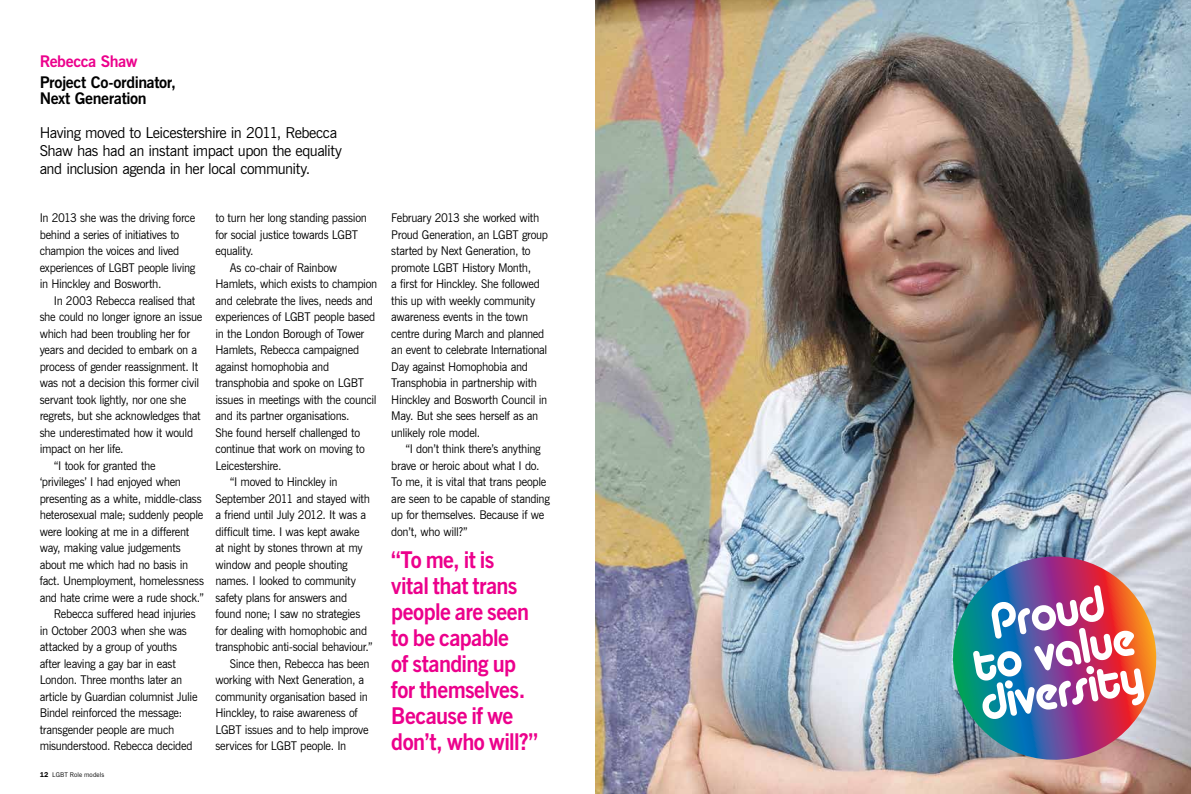
<style>
.page{position:relative;width:1191px;height:794px;background:#fff}
.page>*{position:absolute;margin:0;border:0;box-sizing:border-box;transform-origin:0 0}
.t1{font:49.5px/39.3px "Alba";color:#fff;text-align:center;scale:.95 1}
.t2{font:700 23px/26px "News Gothic BT";letter-spacing:-.025em;color:#ec008c;scale:.95 1}
.t3{font:700 16px/16px "News Gothic BT";letter-spacing:-.025em;color:#000}
.t4{font:700 16px "News Gothic BT";letter-spacing:-.025em;color:#ec008c}
.t5{font:15px/18px "News Gothic BT";letter-spacing:-.035em;color:#000}
.t6{font:12px/16.5px "News Gothic BT";letter-spacing:-.025em;color:#000;scale:.95 1}
.t7{font:6.5px "News Gothic BT";letter-spacing:.005em;color:#000}
.s1{font-family:"Franklin Gothic IT Cby BT";font-weight:600;font-size:7px}
</style>
<div class="page">
<img style="left:595px;top:0;width:596px;height:794px">
<svg style="left:944px;top:556px;width:220px;height:212px;background:#836d8c"></svg>
<h3 class="t4" style="left:40px;top:51px;width:99px">Rebecca Shaw</h3>
<h3 class="t3" style="left:40px;top:75px;width:138px">Project Co-ordinator,<br>Next Generation</h3>
<p class="t5" style="left:40px;top:123px;width:304px">Having moved to Leicestershire in 2011, Rebecca<br>Shaw has had an instant impact upon the equality and inclusion agenda in her local community.</p>
<p class="t6" style="left:40px;top:209px;width:165px">In 2013 she was the driving force behind a series of initiatives to champion the voices and lived experiences of LGBT people living in Hinckley and Bosworth.</p>
<p class="t6" style="left:54px;top:292px;width:150px">In 2003 Rebecca realised that</p>
<p class="t6" style="left:40px;top:308px;width:173px">she could no longer ignore an issue</p>
<p class="t6" style="left:40px;top:325px;width:160px">which had been troubling her for</p>
<p class="t6" style="left:40px;top:341px;width:167px">years and decided to embark on a</p>
<p class="t6" style="left:40px;top:358px;width:168px">process of gender reassignment. It</p>
<p class="t6" style="left:40px;top:374px;width:169px">was not a decision this former civil</p>
<p class="t6" style="left:40px;top:391px;width:156px">servant took lightly, nor one she</p>
<p class="t6" style="left:40px;top:407px;width:171px">regrets, but she acknowledges that</p>
<p class="t6" style="left:40px;top:424px;width:163px">she underestimated how it would</p>
<p class="t6" style="left:40px;top:440px;width:90px">impact on her life.</p>
<p class="t6" style="left:54px;top:457px;width:109px">“I took for granted the</p>
<p class="t6" style="left:40px;top:473px;width:150px">‘privileges’ I had enjoyed when</p>
<p class="t6" style="left:40px;top:490px;width:172px">presenting as a white, middle-class</p>
<p class="t6" style="left:40px;top:506px;width:174px">heterosexual male; suddenly people</p>
<p class="t6" style="left:40px;top:523px;width:159px">were looking at me in a different</p>
<p class="t6" style="left:40px;top:539px;width:150px">way, making value judgements</p>
<p class="t6" style="left:40px;top:556px;width:158px">about me which had no basis in</p>
<p class="t6" style="left:40px;top:572px;width:175px">fact. Unemployment, homelessness</p>
<p class="t6" style="left:40px;top:589px;width:175px">and hate crime were a rude shock.”</p>
<p class="t6" style="left:54px;top:605px;width:151px">Rebecca suffered head injuries</p>
<p class="t6" style="left:40px;top:622px;width:156px">in October 2003 when she was</p>
<p class="t6" style="left:40px;top:638px;width:146px">attacked by a group of youths</p>
<p class="t6" style="left:40px;top:655px;width:145px">after leaving a gay bar in east</p>
<p class="t6" style="left:40px;top:671px;width:151px">London. Three months later an</p>
<p class="t6" style="left:40px;top:688px;width:168px">article by Guardian columnist Julie</p>
<p class="t6" style="left:40px;top:704px;width:151px">Bindel reinforced the message:</p>
<p class="t6" style="left:40px;top:721px;width:143px">transgender people are much</p>
<p class="t6" style="left:40px;top:737px;width:162px">misunderstood. Rebecca decided</p>
<p class="t7" style="left:40px;top:770px;width:66px"><span class="s1">12</span> LGBT Role models</p>
<p class="t6" style="left:215px;top:209px;width:161px">to turn her long standing passion</p>
<p class="t6" style="left:215px;top:226px;width:152px">for social justice towards LGBT</p>
<p class="t6" style="left:215px;top:242px;width:42px">equality.</p>
<p class="t6" style="left:230px;top:259px;width:114px">As co-chair of Rainbow</p>
<p class="t6" style="left:215px;top:275px;width:172px">Hamlets, which exists to champion</p>
<p class="t6" style="left:215px;top:292px;width:167px">and celebrate the lives, needs and</p>
<p class="t6" style="left:215px;top:308px;width:170px">experiences of LGBT people based</p>
<p class="t6" style="left:215px;top:325px;width:158px">in the London Borough of Tower</p>
<p class="t6" style="left:215px;top:341px;width:153px">Hamlets, Rebecca campaigned</p>
<p class="t6" style="left:215px;top:358px;width:121px">against homophobia and</p>
<p class="t6" style="left:215px;top:374px;width:158px">transphobia and spoke on LGBT</p>
<p class="t6" style="left:215px;top:391px;width:171px">issues in meetings with the council</p>
<p class="t6" style="left:215px;top:407px;width:143px">and its partner organisations.</p>
<p class="t6" style="left:215px;top:424px;width:154px">She found herself challenged to</p>
<p class="t6" style="left:215px;top:440px;width:159px">continue that work on moving to</p>
<p class="t6" style="left:215px;top:457px;width:71px">Leicestershire.</p>
<p class="t6" style="left:230px;top:473px;width:115px">“I moved to Hinckley in</p>
<p class="t6" style="left:215px;top:490px;width:164px">September 2011 and stayed with</p>
<p class="t6" style="left:215px;top:506px;width:160px">a friend until July 2012. It was a</p>
<p class="t6" style="left:215px;top:523px;width:153px">difficult time. I was kept awake</p>
<p class="t6" style="left:215px;top:539px;width:156px">at night by stones thrown at my</p>
<p class="t6" style="left:215px;top:556px;width:141px">window and people shouting</p>
<p class="t6" style="left:215px;top:572px;width:149px">names. I looked to community</p>
<p class="t6" style="left:215px;top:589px;width:140px">safety plans for answers and</p>
<p class="t6" style="left:215px;top:605px;width:154px">found none; I saw no strategies</p>
<p class="t6" style="left:215px;top:622px;width:161px">for dealing with homophobic and</p>
<p class="t6" style="left:215px;top:638px;width:167px">transphobic anti-social behaviour.”</p>
<p class="t6" style="left:230px;top:655px;width:149px">Since then, Rebecca has been</p>
<p class="t6" style="left:215px;top:671px;width:158px">working with Next Generation, a</p>
<p class="t6" style="left:215px;top:688px;width:162px">community organisation based in</p>
<p class="t6" style="left:215px;top:704px;width:151px">Hinckley, to raise awareness of</p>
<p class="t6" style="left:215px;top:721px;width:163px">LGBT issues and to help improve</p>
<p class="t6" style="left:215px;top:737px;width:139px">services for LGBT people. In</p>
<p class="t6" style="left:391px;top:209px;width:167px">February 2013 she worked with<br>Proud Generation, an LGBT group started by Next Generation, to promote LGBT History Month,<br>a first for Hinckley. She followed this up with weekly community awareness events in the town centre during March and planned an event to celebrate International<br>Day against Homophobia and<br>Transphobia in partnership with<br>Hinckley and Bosworth Council in<br>May. But she sees herself as an unlikely role model.</p>
<p class="t6" style="left:391px;top:440px;width:168px;text-indent:14px">“I don’t think there’s anything brave or heroic about what I do.<br>To me, it is vital that trans people are seen to be capable of standing up for themselves. Because if we don’t, who will?”</p>
<h2 class="t2" style="left:391px;top:546px;width:156px">“To me, it is<br>vital that trans people are seen to be capable<br>of standing up for themselves.<br>Because if we don’t, who will?”</h2>
<h1 class="t1" style="left:962px;top:607px;width:174px;rotate:-10deg">Proud to value diversity</h1>
</div>
